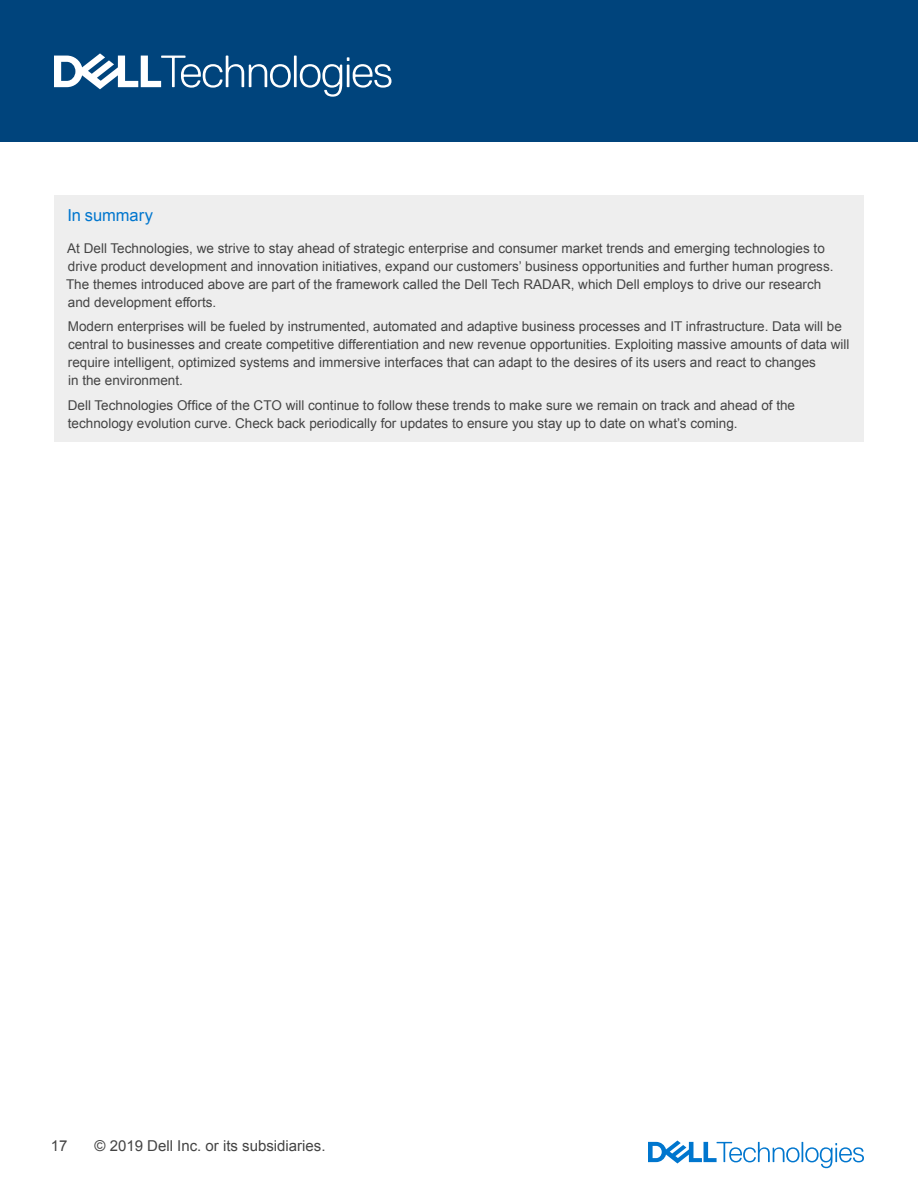
<style>
.page{position:relative;width:918px;height:1188px;background:#fff}
.page>*{position:absolute;margin:0;border:0;box-sizing:border-box;transform-origin:0 0}
.Paragraph_subhead_12{font:16.5px "Arial";letter-spacing:-.005em;color:#0076ce}
.t1{font:15px "Arial";color:#444}
.Body_copy_Dell_Dark{font:13.5px/18px "Arial";color:#444}
</style>
<div class="page">
<svg style="left:648px;top:1141px;width:216px;height:27px"></svg>
<div style="left:0;top:0;width:918px;height:142px;background:#00447c"></div>
<svg style="left:54px;top:53px;width:338px;height:44px"></svg>
<div style="left:54px;top:196px;width:810px;height:246px;background:#eee"></div>
<p class="Paragraph_subhead_12" style="left:67px;top:204px;width:87px">In summary</p>
<p class="Body_copy_Dell_Dark" style="left:66px;top:239px;width:769px">At Dell Technologies, we strive to stay ahead of strategic enterprise and consumer market trends and emerging technologies to drive product development and innovation initiatives, expand our customers’ business opportunities and further human progress.<br>The themes introduced above are part of the framework called the Dell Tech RADAR, which Dell employs to drive our research and development efforts.</p>
<p class="Body_copy_Dell_Dark" style="left:68px;top:318px;width:783px">Modern enterprises will be fueled by instrumented, automated and adaptive business processes and IT infrastructure. Data will be central to businesses and create competitive differentiation and new revenue opportunities. Exploiting massive amounts of data will require intelligent, optimized systems and immersive interfaces that can adapt to the desires of its users and react to changes<br>in the environment.</p>
<p class="Body_copy_Dell_Dark" style="left:68px;top:396px;width:729px">Dell Technologies Office of the CTO will continue to follow these trends to make sure we remain on track and ahead of the technology evolution curve. Check back periodically for updates to ensure you stay up to date on what’s coming.</p>
<p class="t1" style="left:51px;top:1136px;width:18px">17</p>
<p class="t1" style="left:94px;top:1136px;width:233px">© 2019 Dell Inc. or its subsidiaries.</p>
</div>
